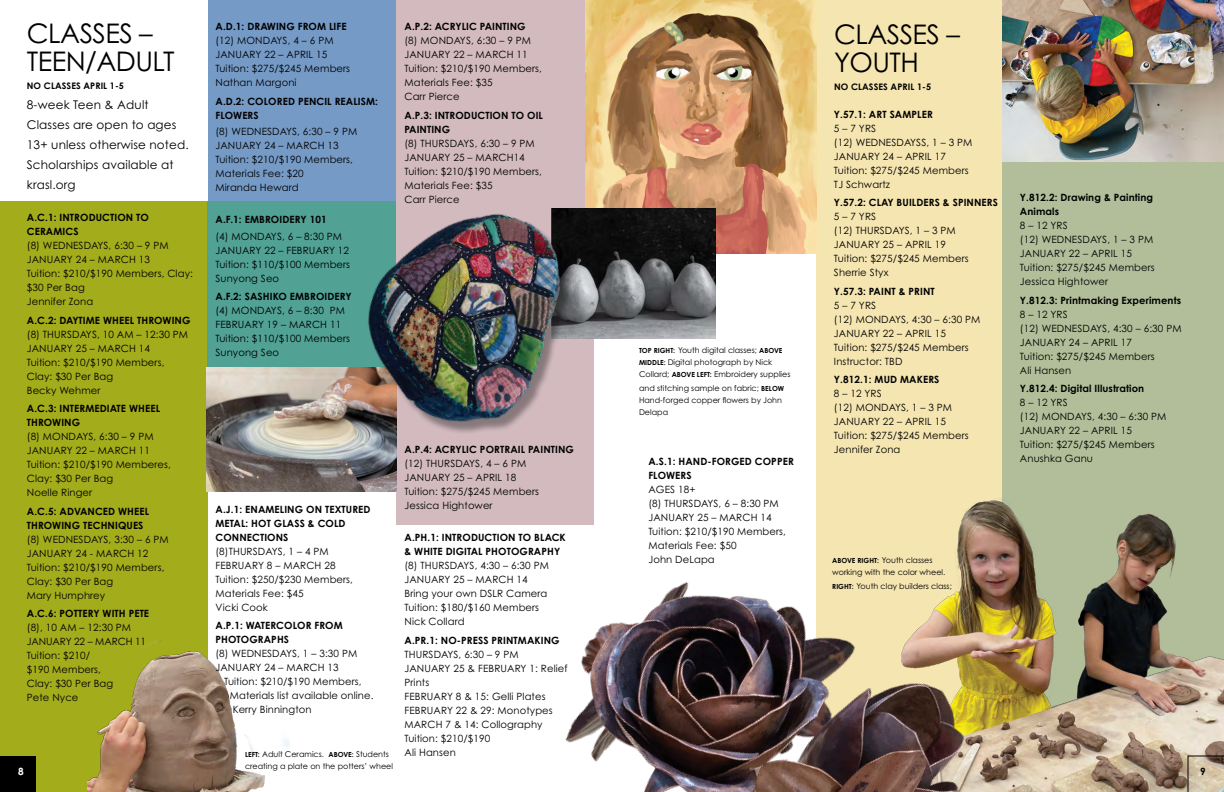
<style>
.page{position:relative;width:1224px;height:792px;background:#fff}
.page>*{position:absolute;margin:0;border:0;box-sizing:border-box;transform-origin:0 0}
.t1{font:27px/28px "Century Gothic Pro";letter-spacing:-.02em;color:#000}
.t2{font:12px/20px "Century Gothic Pro";letter-spacing:.01em;color:#000}
.t3{font:10px/14px "Century Gothic Pro";letter-spacing:.01em;color:#000}
.t4{font:700 10px/14px "Century Gothic Pro";letter-spacing:.01em;color:#000}
.t5{font:700 10px "Century Gothic Pro";color:#fff}
.t6{font:700 9px "Century Gothic Pro";letter-spacing:.01em;color:#000}
.t7{font:8px/12px "Century Gothic Pro";color:#000}
.s1{font-weight:700;font-size:7px}
</style>
<div class="page">
<div style="left:0;top:202px;width:208px;height:590px;background:#a3ac1b"></div>
<div style="left:208px;top:0;width:188px;height:220px;background:#759ac6"></div>
<div style="left:396px;top:0;width:198px;height:524px;background:#d2babf"></div>
<div style="left:816px;top:0;width:186px;height:792px;background:#f5e5b1"></div>
<div style="left:1002px;top:0;width:222px;height:733px;background:#b2be9a"></div>
<img style="left:964px;top:499px;width:260px;height:293px">
<svg style="left:1188px;top:756px;width:36px;height:36px"></svg>
<img style="left:88px;top:640px;width:201px;height:152px">
<div style="left:0;top:756px;width:36px;height:36px;background:#000"></div>
<img style="left:585px;top:0;width:231px;height:254px">
<div style="left:208px;top:202px;width:188px;height:178px;background:#51a194"></div>
<img style="left:514px;top:515px;width:489px;height:277px">
<img style="left:1002px;top:0;width:222px;height:162px">
<img style="left:591px;top:209px;width:124px;height:129px">
<img style="left:206px;top:367px;width:190px;height:124px">
<img style="left:311px;top:168px;width:280px;height:292px">
<h1 class="t1" style="left:27px;top:19px;width:149px">CLASSES –<br>TEEN/ADULT</h1>
<p class="t6" style="left:27px;top:80px;width:99px">NO CLASSES APRIL 1-5</p>
<p class="t2" style="left:27px;top:94px;width:163px">8-week Teen &amp; Adult<br>Classes are open to ages<br>13+ unless otherwise noted.<br>Scholarships available at krasl.org</p>
<p class="t4" style="left:27px;top:211px;width:124px">A.C.1: INTRODUCTION TO<br>CERAMICS</p>
<p class="t3" style="left:27px;top:239px;width:168px">(8) WEDNESDAYS, 6:30 – 9 PM<br>JANUARY 24 – MARCH 13<br>Tuition: $210/$190 Members, Clay: $30 Per Bag<br>Jennifer Zona</p>
<p class="t4" style="left:27px;top:313px;width:165px">A.C.2: DAYTIME WHEEL THROWING</p>
<p class="t3" style="left:27px;top:327px;width:163px">(8) THURSDAYS, 10 AM – 12:30 PM<br>JANUARY 25 – MARCH 14<br>Tuition: $210/$190 Members,<br>Clay: $30 Per Bag<br>Becky Wehmer</p>
<p class="t4" style="left:27px;top:402px;width:135px">A.C.3: INTERMEDIATE WHEEL<br>THROWING</p>
<p class="t3" style="left:27px;top:430px;width:146px">(8) MONDAYS, 6:30 – 9 PM<br>JANUARY 22 – MARCH 11<br>Tuition: $210/$190 Memberes,<br>Clay: $30 Per Bag<br>Noelle Ringer</p>
<p class="t4" style="left:27px;top:504px;width:124px">A.C.5: ADVANCED WHEEL<br>THROWING TECHNIQUES</p>
<p class="t3" style="left:27px;top:532px;width:143px">(8) WEDNESDAYS, 3:30 – 6 PM<br>JANUARY 24 - MARCH 12<br>Tuition: $210/$190 Members,<br>Clay: $30 Per Bag<br>Mary Humphrey</p>
<p class="t4" style="left:27px;top:607px;width:124px">A.C.6: POTTERY WITH PETE</p>
<p class="t3" style="left:27px;top:621px;width:121px">(8), 10 AM – 12:30 PM<br>JANUARY 22 – MARCH 11<br>Tuition: $210/<br>$190 Members,<br>Clay: $30 Per Bag<br>Pete Nyce</p>
<p class="t5" style="left:18px;top:765px;width:7px">8</p>
<p class="t4" style="left:216px;top:20px;width:133px">A.D.1: DRAWING FROM LIFE</p>
<p class="t3" style="left:216px;top:34px;width:136px">(12) MONDAYS, 4 – 6 PM<br>JANUARY 22 – APRIL 15<br>Tuition: $275/$245 Members<br>Nathan Margoni</p>
<p class="t4" style="left:216px;top:94px;width:164px">A.D.2: COLORED PENCIL REALISM:<br>FLOWERS</p>
<p class="t3" style="left:216px;top:125px;width:143px">(8) WEDNESDAYS, 6:30 – 9 PM<br>JANUARY 24 – MARCH 13<br>Tuition: $210/$190 Members,<br>Materials Fee: $20<br>Miranda Heward</p>
<p class="t4" style="left:216px;top:212px;width:113px">A.F.1: EMBROIDERY 101</p>
<p class="t3" style="left:216px;top:229px;width:136px">(4) MONDAYS, 6 – 8:30 PM<br>JANUARY 22 – FEBRUARY 12<br>Tuition: $110/$100 Members<br>Sunyong Seo</p>
<p class="t4" style="left:216px;top:289px;width:138px">A.F.2: SASHIKO EMBROIDERY</p>
<p class="t3" style="left:216px;top:303px;width:136px">(4) MONDAYS, 6 – 8:30 PM<br>FEBRUARY 19 – MARCH 11<br>Tuition: $110/$100 Members<br>Sunyong Seo</p>
<p class="t4" style="left:404px;top:20px;width:123px">A.P.2: ACRYLIC PAINTING</p>
<p class="t3" style="left:404px;top:34px;width:139px">(8) MONDAYS, 6:30 – 9 PM<br>JANUARY 22 – MARCH 11<br>Tuition: $210/$190 Members,<br>Materials Fee: $35<br>Carr Pierce</p>
<p class="t4" style="left:404px;top:108px;width:140px">A.P.3: INTRODUCTION TO OIL<br>PAINTING</p>
<p class="t3" style="left:404px;top:136px;width:139px">(8) THURSDAYS, 6:30 – 9 PM<br>JANUARY 25 – MARCH14<br>Tuition: $210/$190 Members,<br>Materials Fee: $35<br>Carr Pierce</p>
<p class="t4" style="left:216px;top:502px;width:157px">A.J.1: ENAMELING ON TEXTURED<br>METAL: HOT GLASS &amp; COLD<br>CONNECTIONS</p>
<p class="t3" style="left:216px;top:544px;width:139px">(8)THURSDAYS, 1 – 4 PM<br>FEBRUARY 8 – MARCH 28<br>Tuition: $250/$230 Members,<br>Materials Fee: $45<br>Vicki Cook</p>
<p class="t4" style="left:216px;top:619px;width:129px">A.P.1: WATERCOLOR FROM<br>PHOTOGRAPHS</p>
<p class="t3" style="left:216px;top:647px;width:143px">(8) WEDNESDAYS, 1 – 3:30 PM<br>JANUARY 24 – MARCH 13</p>
<p class="t3" style="left:230px;top:675px;width:145px;text-indent:-6px">Tuition: $210/$190 Members,<br>Materials list available online.<br>Kerry Binnington</p>
<p class="t7" style="left:245px;top:748px;width:150px"><span class="s1">LEFT:</span> Adult Ceramics. <span class="s1">ABOVE:</span> Students creating a plate on the potters’ wheel</p>
<p class="t4" style="left:404px;top:442px;width:171px">A.P.4: ACRYLIC PORTRAIL PAINTING</p>
<p class="t3" style="left:404px;top:456px;width:136px">(12) THURSDAYS, 4 – 6 PM<br>JANUARY 25 – APRIL 18<br>Tuition: $275/$245 Members<br>Jessica Hightower</p>
<p class="t4" style="left:404px;top:530px;width:163px">A.PH.1: INTRODUCTION TO BLACK &amp; WHITE DIGITAL PHOTOGRAPHY</p>
<p class="t3" style="left:404px;top:558px;width:146px">(8) THURSDAYS, 4:30 – 6:30 PM<br>JANUARY 25 – MARCH 14<br>Bring your own DSLR Camera<br>Tuition: $180/$160 Members<br>Nick Collard</p>
<p class="t4" style="left:404px;top:633px;width:157px">A.PR.1: NO-PRESS PRINTMAKING</p>
<p class="t3" style="left:404px;top:647px;width:165px">THURSDAYS, 6:30 – 9 PM<br>JANUARY 25 &amp; FEBRUARY 1: Relief<br>Prints<br>FEBRUARY 8 &amp; 15: Gelli Plates<br>FEBRUARY 22 &amp; 29: Monotypes<br>MARCH 7 &amp; 14: Collography<br>Tuition: $210/$190<br>Ali Hansen</p>
<p class="t7" style="left:639px;top:344px;width:153px"><span class="s1">TOP RIGHT:</span> Youth digital classes; <span class="s1">ABOVE<br>MIDDLE:</span> Digital photograph by Nick<br>Collard; <span class="s1">ABOVE LEFT:</span> Embroidery supplies</p>
<p class="t7" style="left:639px;top:382px;width:147px">and stitching sample on fabric; <span class="s1">BELOW<br></span>Hand-forged copper flowers by John<br>Delapa</p>
<p class="t4" style="left:648px;top:455px;width:147px">A.S.1: HAND-FORGED COPPER<br>FLOWERS</p>
<p class="t3" style="left:648px;top:483px;width:139px">AGES 18+<br>(8) THURSDAYS, 6 – 8:30 PM<br>JANUARY 25 – MARCH 14<br>Tuition: $210/$190 Members,<br>Materials Fee: $50<br>John DeLapa</p>
<h1 class="t1" style="left:834px;top:20px;width:127px">CLASSES –<br>YOUTH</h1>
<p class="t6" style="left:834px;top:81px;width:99px">NO CLASSES APRIL 1-5</p>
<p class="t4" style="left:834px;top:107px;width:100px">Y.57.1: ART SAMPLER</p>
<p class="t3" style="left:834px;top:121px;width:140px">5 – 7 YRS<br>(12) WEDNESDAYSS, 1 – 3 PM<br>JANUARY 24 – APRIL 17<br>Tuition: $275/$245 Members<br>TJ Schwartz</p>
<p class="t4" style="left:834px;top:196px;width:166px">Y.57.2: CLAY BUILDERS &amp; SPINNERS</p>
<p class="t3" style="left:834px;top:210px;width:136px">5 – 7 YRS<br>(12) THURSDAYS, 1 – 3 PM<br>JANUARY 25 – APRIL 19<br>Tuition: $275/$245 Members<br>Sherrie Styx</p>
<p class="t4" style="left:834px;top:284px;width:102px">Y.57.3: PAINT &amp; PRINT</p>
<p class="t3" style="left:834px;top:298px;width:148px">5 – 7 YRS<br>(12) MONDAYS, 4:30 – 6:30 PM<br>JANUARY 22 – APRIL 15<br>Tuition: $275/$245 Members<br>Instructor: TBD</p>
<p class="t4" style="left:834px;top:373px;width:107px">Y.812.1: MUD MAKERS</p>
<p class="t3" style="left:834px;top:387px;width:136px">8 – 12 YRS<br>(12) MONDAYS, 1 – 3 PM<br>JANUARY 22 – APRIL 15<br>Tuition: $275/$245 Members<br>Jennifer Zona</p>
<p class="t4" style="left:1020px;top:190px;width:135px">Y.812.2: Drawing &amp; Painting<br>Animals</p>
<p class="t3" style="left:1020px;top:219px;width:136px">8 – 12 YRS<br>(12) WEDNESDAYS, 1 – 3 PM<br>JANUARY 22 – APRIL 15<br>Tuition: $275/$245 Members<br>Jessica Hightower</p>
<p class="t4" style="left:1020px;top:293px;width:163px">Y.812.3: Printmaking Experiments</p>
<p class="t3" style="left:1020px;top:307px;width:163px">8 – 12 YRS<br>(12) WEDNESDAYS, 4:30 – 6:30 PM<br>JANUARY 24 – APRIL 17<br>Tuition: $275/$245 Members<br>Ali Hansen</p>
<p class="t4" style="left:1020px;top:381px;width:126px">Y.812.4: Digital Illustration</p>
<p class="t3" style="left:1020px;top:396px;width:148px">8 – 12 YRS<br>(12) MONDAYS, 4:30 – 6:30 PM<br>JANUARY 22 – APRIL 15<br>Tuition: $275/$245 Members<br>Anushka Ganu</p>
<p class="t7" style="left:832px;top:554px;width:115px"><span class="s1">ABOVE RIGHT:</span> Youth classes working with the color wheel.</p>
<p class="t7" style="left:832px;top:580px;width:121px"><span class="s1">RIGHT:</span> Youth clay builders class;</p>
<p class="t4" style="left:1200px;top:764px;width:7px">9</p>
</div>
